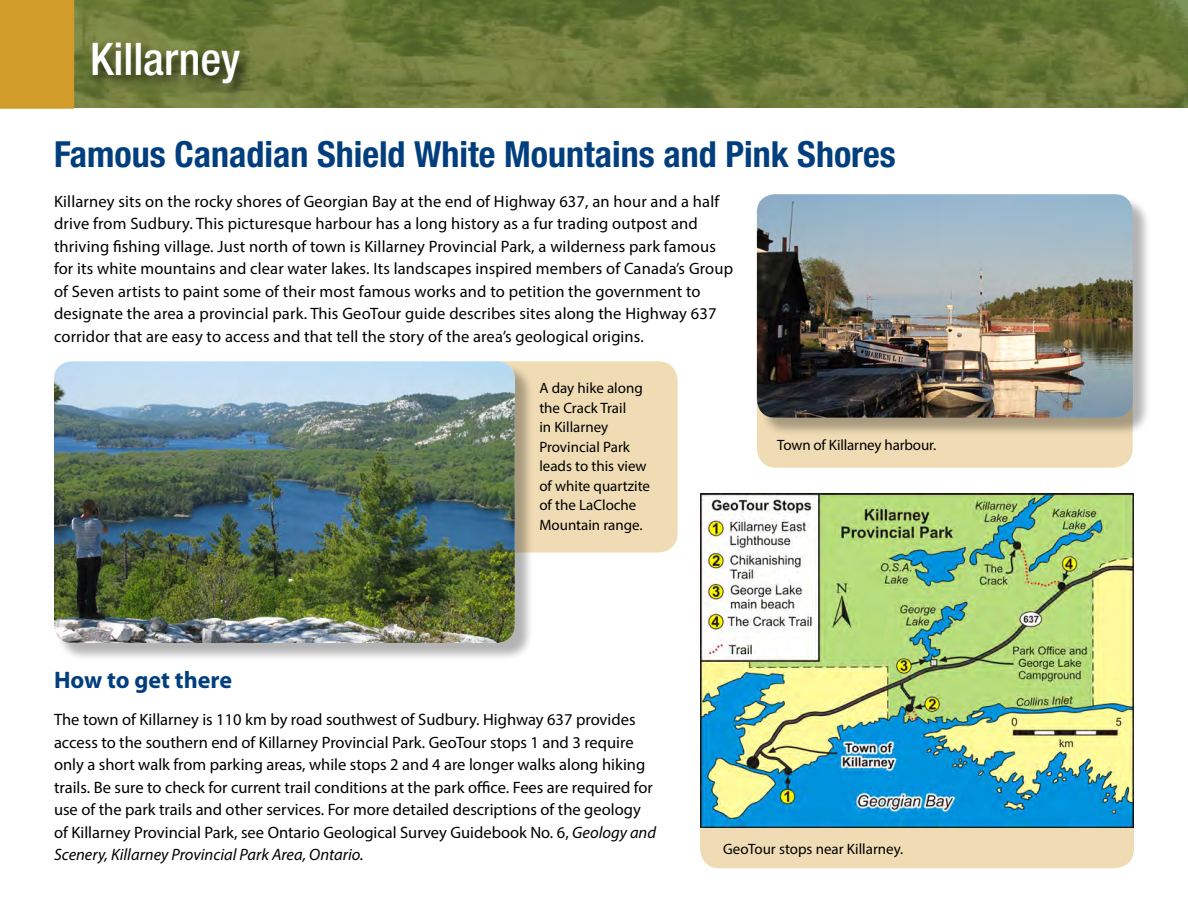
<style>
.page{position:relative;width:1188px;height:918px;background:#fff}
.page>*{position:absolute;margin:0;border:0;box-sizing:border-box;transform-origin:0 0}
.t1{font:500 condensed 45px "Helvetica Neue LT Std";color:#fff}
.t2{font:700 condensed 36px "Helvetica Neue LT Std";color:#003e7e}
.t3{font:700 24px "Myriad Pro";color:#003e7e}
.t4{font:16.5px/22.5px "Myriad Pro";letter-spacing:.005em;color:#000}
.t5{font:15px/19.5px "Myriad Pro";color:#000}
.s1{font-style:italic}
</style>
<div class="page">
<img style="left:74px;top:0;width:1114px;height:108px">
<div style="left:0;top:0;width:74px;height:109px;background:#d29c2a"></div>
<div style="left:700px;top:773px;width:434px;height:95px;background:#efdcb4;border-radius:20px"></div>
<div style="left:91px;top:42px;width:164px;height:56px;background:#000;opacity:.6"></div>
<div style="left:757px;top:361px;width:376px;height:107px;background:#efdcb4;border-radius:20px"></div>
<img style="left:700px;top:493px;width:434px;height:334px">
<div style="left:423px;top:361px;width:255px;height:192px;background:#efdcb4;border-radius:20px"></div>
<div style="left:56px;top:363px;width:477px;height:299px;background:#000;opacity:.3"></div>
<img style="left:54px;top:361px;width:461px;height:282px">
<div style="left:759px;top:197px;width:393px;height:239px;background:#000;opacity:.3"></div>
<img style="left:757px;top:194px;width:376px;height:224px">
<h1 class="t1" style="left:90px;top:32px;width:152px">Killarney</h1>
<h2 class="t2" style="left:54px;top:132px;width:843px">Famous Canadian Shield White Mountains and Pink Shores</h2>
<p class="t4" style="left:54px;top:190px;width:681px">Killarney sits on the rocky shores of Georgian Bay at the end of Highway 637, an hour and a half drive from Sudbury. This picturesque harbour has a long history as a fur trading outpost and thriving fishing village. Just north of town is Killarney Provincial Park, a wilderness park famous for its white mountains and clear water lakes. Its landscapes inspired members of Canada’s Group of Seven artists to paint some of their most famous works and to petition the government to designate the area a provincial park. This GeoTour guide describes sites along the Highway 637 corridor that are easy to access and that tell the story of the area’s geological origins.</p>
<h3 class="t3" style="left:54px;top:665px;width:180px">How to get there</h3>
<p class="t5" style="left:539px;top:378px;width:112px">A day hike along the Crack Trail<br>in Killarney<br>Provincial Park leads to this view of white quartzite of the LaCloche<br>Mountain range.</p>
<p class="t4" style="left:54px;top:708px;width:604px">The town of Killarney is 110 km by road southwest of Sudbury. Highway 637 provides access to the southern end of Killarney Provincial Park. GeoTour stops 1 and 3 require only a short walk from parking areas, while stops 2 and 4 are longer walks along hiking trails. Be sure to check for current trail conditions at the park office. Fees are required for use of the park trails and other services. For more detailed descriptions of the geology of Killarney Provincial Park, see Ontario Geological Survey Guidebook No. 6, <span class="s1">Geology and Scenery, Killarney Provincial Park Area, Ontario.</span></p>
<p class="t5" style="left:777px;top:435px;width:161px">Town of Killarney harbour.</p>
<p class="t5" style="left:723px;top:839px;width:182px">GeoTour stops near Killarney.</p>
</div>
